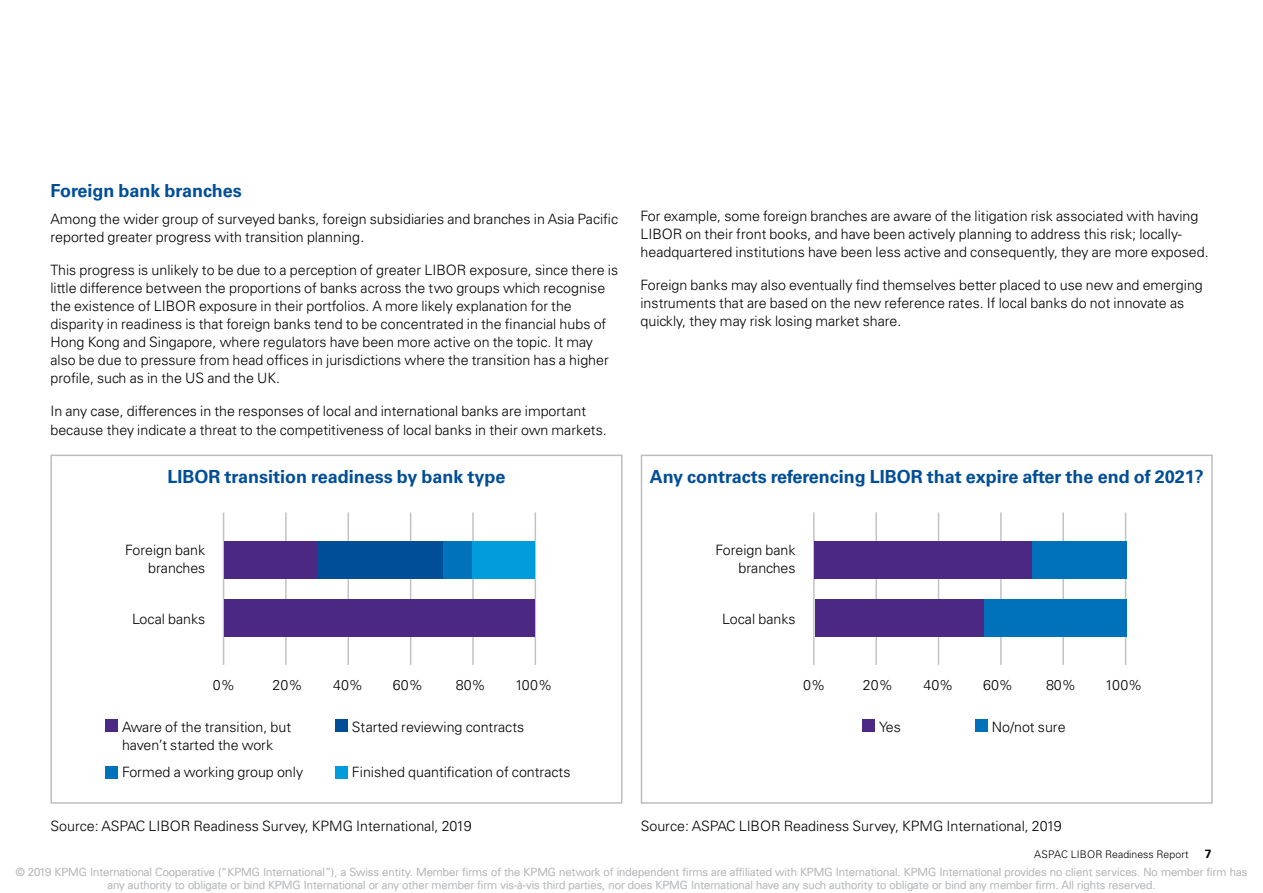
<style>
.page{position:relative;width:1263px;height:893px;background:#fff}
.page>*{position:absolute;margin:0;border:0;box-sizing:border-box;transform-origin:0 0}
.t1{font:700 18px "Univers LT Std";color:#004e98}
.t2{font:300 14.25px/18px "Univers LT Std";color:#000}
.t3{font:700 12px "Univers LT Std";color:#000}
.t4{font:300 11.25px/13.5px "Univers LT Std";color:#bcbec0;text-align:center}
.t5{font:300 10.5px "Univers LT Std";letter-spacing:.005em;color:#000}
</style>
<div class="page">
<div style="left:50px;top:455px;width:572px;height:349px;border:2px solid #bcbec0"></div>
<div style="left:641px;top:455px;width:572px;height:349px;border:2px solid #bcbec0"></div>
<hr style="left:223px;top:512px;width:1px;height:153px;background:#c0c2c4">
<hr style="left:285px;top:512px;width:2px;height:153px;background:#c0c2c4">
<hr style="left:347px;top:512px;width:2px;height:153px;background:#c0c2c4">
<hr style="left:410px;top:512px;width:1px;height:153px;background:#c0c2c4">
<hr style="left:472px;top:512px;width:2px;height:153px;background:#c0c2c4">
<hr style="left:535px;top:512px;width:1px;height:153px;background:#c0c2c4">
<div style="left:224px;top:541px;width:94px;height:37px;background:#4b2884"></div>
<div style="left:319px;top:541px;width:125px;height:37px;background:#004e98"></div>
<div style="left:443px;top:541px;width:30px;height:37px;background:#0072bc"></div>
<div style="left:472px;top:541px;width:63px;height:37px;background:#009cdc"></div>
<div style="left:224px;top:599px;width:311px;height:37px;background:#4b2884"></div>
<div style="left:106px;top:719px;width:12px;height:13px;background:#4b2884"></div>
<div style="left:106px;top:766px;width:12px;height:12px;background:#0072bc"></div>
<div style="left:335px;top:719px;width:12px;height:13px;background:#004e98"></div>
<div style="left:335px;top:766px;width:12px;height:12px;background:#009cdc"></div>
<div style="left:862px;top:719px;width:13px;height:13px;background:#4b2884"></div>
<div style="left:975px;top:719px;width:12px;height:13px;background:#0072bc"></div>
<hr style="left:813px;top:512px;width:1px;height:153px;background:#c0c2c4">
<hr style="left:875px;top:512px;width:2px;height:153px;background:#c0c2c4">
<hr style="left:938px;top:512px;width:1px;height:153px;background:#c0c2c4">
<hr style="left:1000px;top:512px;width:2px;height:153px;background:#c0c2c4">
<hr style="left:1062px;top:512px;width:2px;height:153px;background:#c0c2c4">
<hr style="left:1125px;top:512px;width:1px;height:153px;background:#c0c2c4">
<div style="left:1032px;top:541px;width:94px;height:37px;background:#0072bc"></div>
<div style="left:814px;top:541px;width:218px;height:37px;background:#4b2884"></div>
<div style="left:983px;top:599px;width:143px;height:37px;background:#0072bc"></div>
<div style="left:814px;top:599px;width:169px;height:37px;background:#4b2884"></div>
<p class="t1" style="left:50px;top:181px;width:193px">Foreign bank branches</p>
<p class="t2" style="left:50px;top:210px;width:569px">Among the wider group of surveyed banks, foreign subsidiaries and branches in Asia Pacific reported greater progress with transition planning.</p>
<p class="t2" style="left:50px;top:261px;width:569px">This progress is unlikely to be due to a perception of greater LIBOR exposure, since there is little difference between the proportions of banks across the two groups which recognise the existence of LIBOR exposure in their portfolios. A more likely explanation for the disparity in readiness is that foreign banks tend to be concentrated in the financial hubs of Hong Kong and Singapore, where regulators have been more active on the topic. It may also be due to pressure from head offices in jurisdictions where the transition has a higher profile, such as in the US and the UK.</p>
<p class="t2" style="left:50px;top:402px;width:558px">In any case, differences in the responses of local and international banks are important because they indicate a threat to the competitiveness of local banks in their own markets.</p>
<p class="t2" style="left:640px;top:207px;width:570px">For example, some foreign branches are aware of the litigation risk associated with having<br>LIBOR on their front books, and have been actively planning to address this risk; locally&shy;headquartered institutions have been less active and consequently, they are more exposed.</p>
<p class="t2" style="left:640px;top:276px;width:564px">Foreign banks may also eventually find themselves better placed to use new and emerging instruments that are based on the new reference rates. If local banks do not innovate as quickly, they may risk losing market share.</p>
<p class="t1" style="left:168px;top:466px;width:339px">LIBOR transition readiness by bank type</p>
<p class="t1" style="left:650px;top:466px;width:555px">Any contracts referencing LIBOR that expire after the end of 2021?</p>
<p class="t2" style="left:125px;top:540px;width:82px;text-align:right">Foreign bank branches</p>
<p class="t2" style="left:715px;top:540px;width:82px;text-align:right">Foreign bank branches</p>
<p class="t2" style="left:132px;top:609px;width:75px">Local banks</p>
<p class="t2" style="left:722px;top:609px;width:75px">Local banks</p>
<p class="t2" style="left:213px;top:675px;width:24px">0%</p>
<p class="t2" style="left:273px;top:675px;width:32px">20%</p>
<p class="t2" style="left:333px;top:675px;width:32px">40%</p>
<p class="t2" style="left:393px;top:675px;width:32px">60%</p>
<p class="t2" style="left:456px;top:675px;width:32px">80%</p>
<p class="t2" style="left:515px;top:675px;width:39px">100%</p>
<p class="t2" style="left:803px;top:675px;width:24px">0%</p>
<p class="t2" style="left:863px;top:675px;width:32px">20%</p>
<p class="t2" style="left:923px;top:675px;width:32px">40%</p>
<p class="t2" style="left:983px;top:675px;width:32px">60%</p>
<p class="t2" style="left:1046px;top:675px;width:32px">80%</p>
<p class="t2" style="left:1105px;top:675px;width:39px">100%</p>
<p class="t2" style="left:122px;top:717px;width:171px">Aware of the transition, but haven’t started the work</p>
<p class="t2" style="left:352px;top:717px;width:174px">Started reviewing contracts</p>
<p class="t2" style="left:879px;top:717px;width:23px">Yes</p>
<p class="t2" style="left:992px;top:717px;width:75px">No/not sure</p>
<p class="t2" style="left:122px;top:762px;width:183px">Formed a working group only</p>
<p class="t2" style="left:352px;top:762px;width:220px">Finished quantification of contracts</p>
<p class="t2" style="left:50px;top:816px;width:423px">Source: ASPAC LIBOR Readiness Survey, KPMG International, 2019</p>
<p class="t2" style="left:641px;top:816px;width:423px">Source: ASPAC LIBOR Readiness Survey, KPMG International, 2019</p>
<p class="t5" style="left:1034px;top:848px;width:156px">ASPAC LIBOR Readiness Report</p>
<p class="t3" style="left:1205px;top:847px;width:8px">7</p>
<p class="t4" style="left:16px;top:865px;width:1233px">© 2019 KPMG International Cooperative (“KPMG International”), a Swiss entity. Member firms of the KPMG network of independent firms are affiliated with KPMG International. KPMG International provides no client services. No member firm has any authority to obligate or bind KPMG International or any other member firm vis-à-vis third parties, nor does KPMG International have any such authority to obligate or bind any member firm. All rights reserved.</p>
</div>
